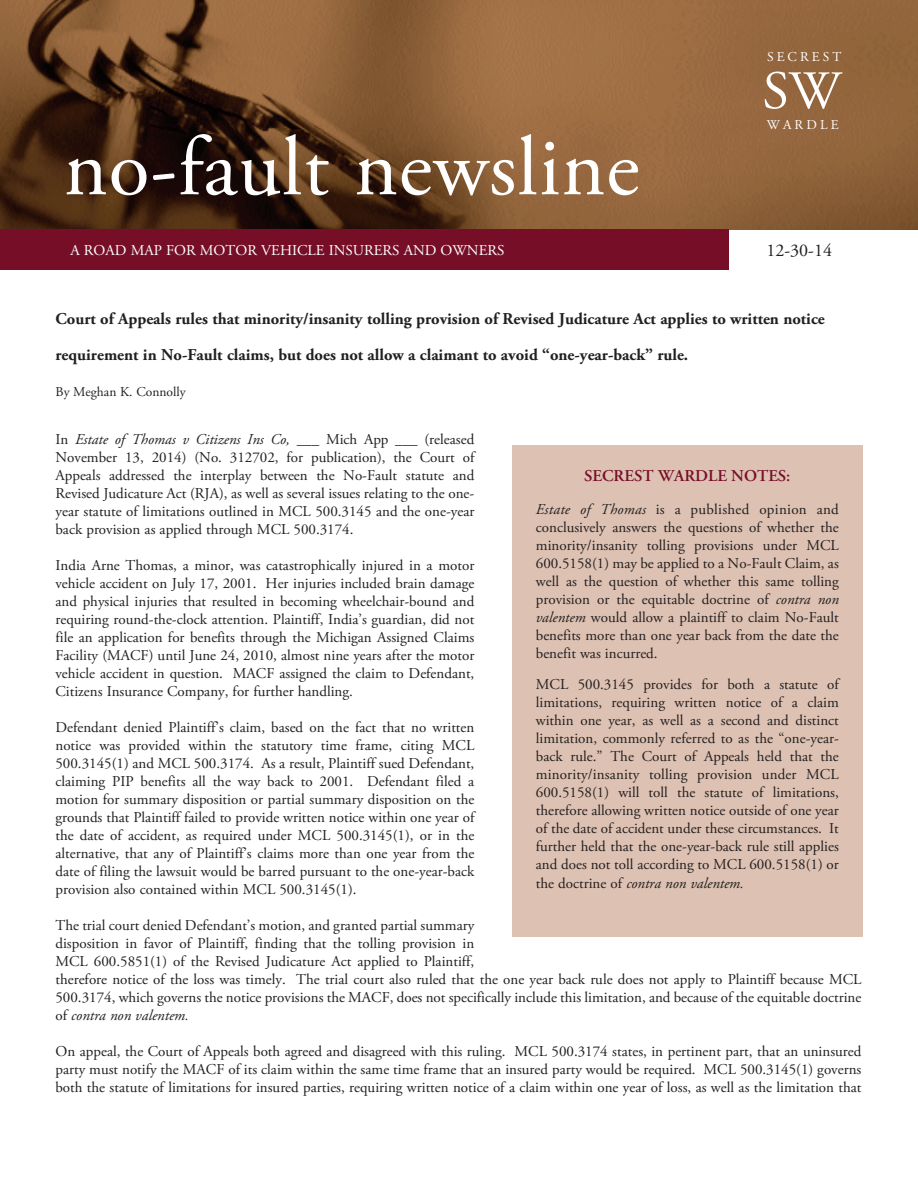
<style>
.page{position:relative;width:918px;height:1188px;background:#fff}
.page>*{position:absolute;margin:0;border:0;box-sizing:border-box;transform-origin:0 0}
.t1{font:84px "Adobe Garamond Pro";letter-spacing:.01em;color:#fff}
.t2{font:54px "Adobe Garamond Pro";color:#fff}
.t3{font:18px "Adobe Garamond Pro";color:#231f20}
.t4{font:700 16.5px/36px "Adobe Garamond Pro";color:#231f20}
.t5{font:600 16.5px "Adobe Garamond Pro";color:#770e28}
.t6{font:15px/18px "Adobe Garamond Pro";color:#231f20;text-align:justify}
.t7{font:15px "Adobe Garamond Pro";color:#fff}
.t8{font:13.5px "Adobe Garamond Pro";color:#231f20}
.t9{font:13.5px "Adobe Garamond Pro";letter-spacing:.225em;color:#fff}
.s1{font-style:italic}
</style>
<div class="page">
<img style="left:0;top:0;width:918px;height:230px">
<div style="left:0;top:230px;width:729px;height:40px;background:#770e28"></div>
<div style="left:512px;top:446px;width:351px;height:491px;background:#ddc1b2"></div>
<h1 class="t1" style="left:64px;top:135px;width:577px">no-fault newsline</h1>
<p class="t7" style="left:70px;top:244px;width:435px">A ROAD MAP FOR MOTOR VEHICLE INSURERS AND OWNERS</p>
<p class="t9" style="left:767px;top:51px;width:76px">SECREST</p>
<h2 class="t2" style="left:762px;top:70px;width:80px">SW</h2>
<p class="t9" style="left:767px;top:120px;width:73px">WARDLE</p>
<p class="t3" style="left:766px;top:243px;width:67px">12-30-14</p>
<p class="t4" style="left:56px;top:302px;width:771px">Court of Appeals rules that minority/insanity tolling provision of Revised Judicature Act applies to written notice requirement in No-Fault claims, but does not allow a claimant to avoid “one-year-back” rule.</p>
<p class="t8" style="left:56px;top:386px;width:132px">By Meghan K. Connolly</p>
<p class="t6" style="left:55px;top:432px;width:420px">In <span class="s1">Estate of Thomas v Citizens Ins Co,</span> ___ Mich App ___ (released November 13, 2014) (No. 312702, for publication), the Court of Appeals addressed the interplay between the No-Fault statute and Revised Judicature Act (RJA), as well as several issues relating to the one&shy;year statute of limitations outlined in MCL 500.3145 and the one-year back provision as applied through MCL 500.3174.</p>
<p class="t6" style="left:55px;top:558px;width:420px">India Arne Thomas, a minor, was catastrophically injured in a motor vehicle accident on July 17, 2001. Her injuries included brain damage and physical injuries that resulted in becoming wheelchair-bound and requiring round-the-clock attention. Plaintiff, India’s guardian, did not file an application for benefits through the Michigan Assigned Claims Facility (MACF) until June 24, 2010, almost nine years after the motor vehicle accident in question. MACF assigned the claim to Defendant, Citizens Insurance Company, for further handling.</p>
<p class="t6" style="left:55px;top:720px;width:420px">Defendant denied Plaintiff’s claim, based on the fact that no written notice was provided within the statutory time frame, citing MCL 500.3145(1) and MCL 500.3174. As a result, Plaintiff sued Defendant, claiming PIP benefits all the way back to 2001. Defendant filed a motion for summary disposition or partial summary disposition on the grounds that Plaintiff failed to provide written notice within one year of the date of accident, as required under MCL 500.3145(1), or in the alternative, that any of Plaintiff’s claims more than one year from the date of filing the lawsuit would be barred pursuant to the one-year-back provision also contained within MCL 500.3145(1).</p>
<p class="t6" style="left:55px;top:918px;width:807px;text-align:left">The trial court denied Defendant’s motion, and granted partial summary<br>disposition in favor of Plaintiff, finding that the tolling provision in<br>MCL 600.5851(1) of the Revised Judicature Act applied to Plaintiff,<br>therefore notice of the loss was timely. The trial court also ruled that the one year back rule does not apply to Plaintiff because MCL 500.3174, which governs the notice provisions the MACF, does not specifically include this limitation, and because of the equitable doctrine of <span class="s1">contra non valentem.</span></p>
<p class="t6" style="left:55px;top:1044px;width:807px">On appeal, the Court of Appeals both agreed and disagreed with this ruling. MCL 500.3174 states, in pertinent part, that an uninsured party must notify the MACF of its claim within the same time frame that an insured party would be required. MCL 500.3145(1) governs both the statute of limitations for insured parties, requiring written notice of a claim within one year of loss, as well as the limitation that</p>
<p class="t5" style="left:584px;top:470px;width:208px">SECREST WARDLE NOTES:</p>
<p class="t6" style="left:536px;top:501px;width:305px"><span class="s1">Estate of Thomas</span> is a published opinion and conclusively answers the questions of whether the minority/insanity tolling provisions under MCL 600.5158(1) may be applied to a No-Fault Claim, as well as the question of whether this same tolling provision or the equitable doctrine of <span class="s1">contra non valentem</span> would allow a plaintiff to claim No-Fault benefits more than one year back from the date the benefit was incurred.</p>
<p class="t6" style="left:536px;top:677px;width:305px">MCL 500.3145 provides for both a statute of limitations, requiring written notice of a claim within one year, as well as a second and distinct limitation, commonly referred to as the “one-year&shy;back rule.” The Court of Appeals held that the minority/insanity tolling provision under MCL 600.5158(1) will toll the statute of limitations, therefore allowing written notice outside of one year of the date of accident under these circumstances. It further held that the one-year-back rule still applies and does not toll according to MCL 600.5158(1) or the doctrine of <span class="s1">contra non valentem.</span></p>
</div>
